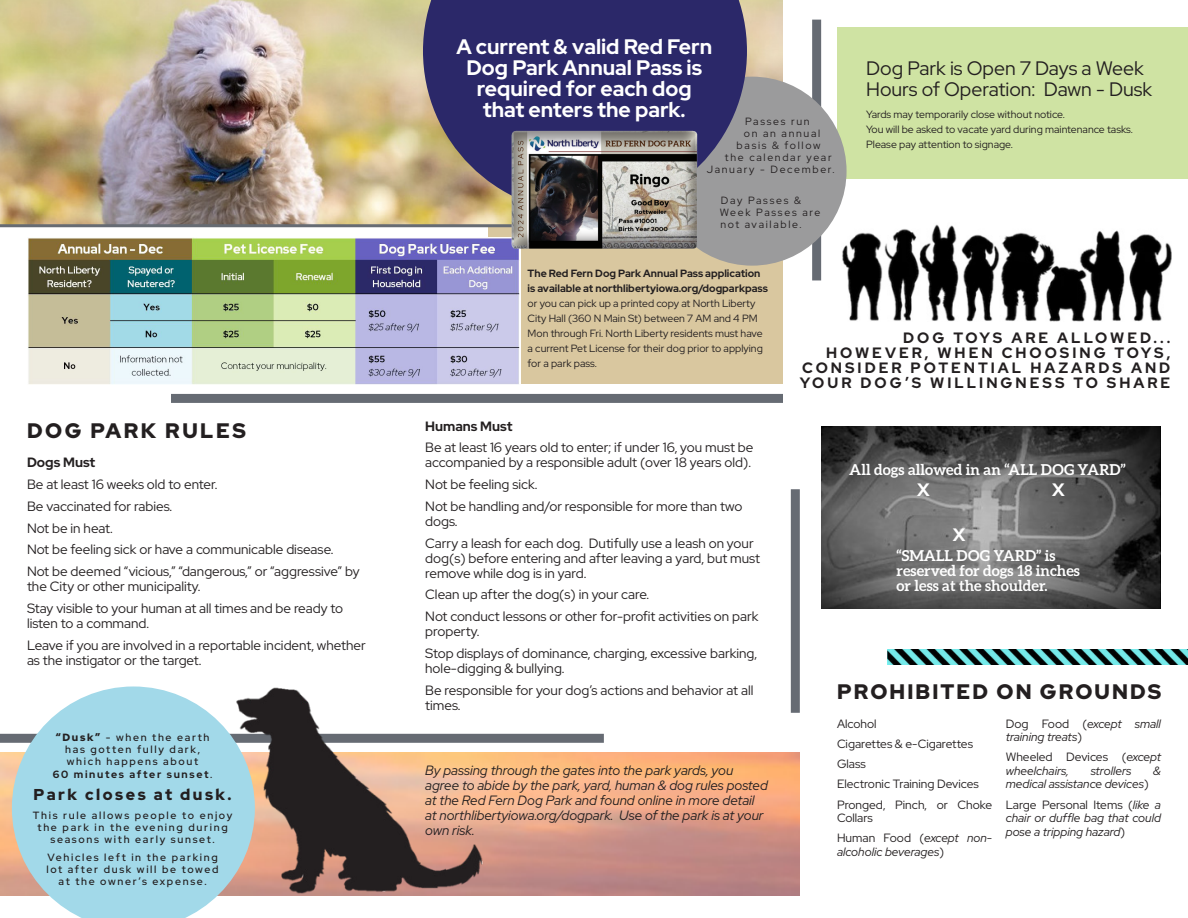
<style>
.page{position:relative;width:1188px;height:918px;background:#fff}
.page>*{position:absolute;margin:0;border:0;box-sizing:border-box;transform-origin:0 0}
.Bullet_Points{font:700 21px/21px "Red Hat Display";color:#fff;text-align:center}
.Title_Heading{font:900 21px "Red Hat Display";letter-spacing:.1em;color:#231f20}
.Title_Heading-2{font:900 21px "Red Hat Display";letter-spacing:.12em;color:#231f20}
.Body_Text{font:19.5px "Red Hat Display";color:#231f20}
.Body_Text-2{font:700 18px "Red Hat Display";color:#fff}
.Title_Heading-3{font:900 15.75px "Red Hat Display";letter-spacing:.16em;color:#231f20}
.Subheaading{font:700 15px/15px "Red Hat Display";letter-spacing:.2em;color:#231f20;text-align:justify}
.Body_Text-3{font:700 15px/15px "Aleo";color:#fff}
.Body_Text-4{font:13.5px/15px "Red Hat Display";color:#231f20}
.Body_Text-5{font:italic 13.5px/15px "Red Hat Display";color:#231f20}
.Body_Text-6{font:700 13.5px "Red Hat Display";color:#231f20}
.Body_Text-7{font:italic 12px/13.5px "Red Hat Display";color:#231f20}
.Body_Text-8{font:12px/13.5px "Red Hat Display";color:#231f20}
.Body_Text-9{font:10.5px/15px "Red Hat Display";color:#231f20}
.Title_Heading-4{font:500 10.5px/12px "Red Hat Display";letter-spacing:.16em;color:#231f20;text-align:center}
.Title_Heading-5{font:10.5px/12px "Red Hat Display";letter-spacing:.16em;color:#231f20}
.Title_Heading-6{font:700 10.5px "Red Hat Display";letter-spacing:.16em;color:#231f20}
.s1{font-weight:900}
.s2{font-weight:500}
.s3{font-weight:700}
.s4{font-style:normal}
</style>
<div class="page">
<div style="left:488px;top:213px;width:295px;height:170px;background:#d9c79f"></div>
<div style="left:812px;top:20px;width:9px;height:260px;background:#666b73"></div>
<img style="left:0;top:0;width:783px;height:224px">
<div style="left:837px;top:27px;width:351px;height:151px;background:#cfe3a3"></div>
<div style="left:791px;top:489px;width:9px;height:224px;background:#666b73"></div>
<div style="left:0;top:734px;width:604px;height:9px;background:#666b73"></div>
<img style="left:821px;top:426px;width:340px;height:182px">
<img style="left:842px;top:224px;width:329px;height:98px">
<div style="left:171px;top:394px;width:612px;height:9px;background:#666b73"></div>
<img style="left:888px;top:650px;width:300px;height:15px">
<svg style="left:12px;top:686px;width:221px;height:232px;background:#aedbe8"></svg>
<img style="left:233px;top:687px;width:256px;height:209px">
<img style="left:28px;top:237px;width:493px;height:148px">
<hr style="left:0;top:224px;width:728px;height:3px;background:#666b73">
<div style="left:658px;top:77px;width:189px;height:189px;background:#9b9b9c;border-radius:50%"></div>
<svg style="left:423px;top:0;width:324px;height:213px;background:#423d6e"></svg>
<div style="left:509px;top:129px;width:190px;height:122px;background:#231f20;opacity:.5"></div>
<p class="Title_Heading-2" style="left:27px;top:417px;width:221px">DOG PARK RULES</p>
<p class="Body_Text-6" style="left:27px;top:454px;width:70px">Dogs Must</p>
<p class="Body_Text-4" style="left:27px;top:477px;width:192px">Be at least 16 weeks old to enter.</p>
<p class="Body_Text-4" style="left:27px;top:498px;width:147px">Be vaccinated for rabies.</p>
<p class="Body_Text-4" style="left:27px;top:520px;width:87px">Not be in heat.</p>
<p class="Body_Text-4" style="left:27px;top:542px;width:308px">Not be feeling sick or have a communicable disease.</p>
<p class="Body_Text-4" style="left:27px;top:564px;width:334px">Not be deemed “vicious,” “dangerous,” or “aggressive” by the City or other municipality.</p>
<p class="Body_Text-4" style="left:27px;top:600px;width:318px">Stay visible to your human at all times and be ready to listen to a command.</p>
<p class="Body_Text-4" style="left:27px;top:637px;width:340px">Leave if you are involved in a reportable incident, whether as the instigator or the target.</p>
<p class="Title_Heading-4" style="left:56px;top:731px;width:155px"><span class="s1">“Dusk”</span> - when the earth has gotten fully dark, which happens about</p>
<p class="Title_Heading-6" style="left:53px;top:768px;width:161px">60 minutes after sunset<span class="s2">.</span></p>
<p class="Title_Heading-3" style="left:34px;top:784px;width:200px">Park closes at dusk.</p>
<p class="Title_Heading-4" style="left:33px;top:809px;width:201px">This rule allows people to enjoy the park in the evening during seasons with early sunset.</p>
<p class="Title_Heading-4" style="left:47px;top:851px;width:174px">Vehicles left in the parking lot after dusk will be towed at the owner’s expense.</p>
<p class="Bullet_Points" style="left:456px;top:36px;width:257px">A current &amp; valid Red Fern<br>Dog Park Annual Pass is required for each dog that enters the park.</p>
<p class="Title_Heading-5" style="left:745px;top:115px;width:66px">Passes run</p>
<p class="Title_Heading-5" style="left:744px;top:127px;width:78px">on an annual</p>
<p class="Title_Heading-5" style="left:737px;top:139px;width:85px">basis &amp; follow</p>
<p class="Title_Heading-5" style="left:725px;top:151px;width:108px">the calendar year</p>
<p class="Title_Heading-5" style="left:707px;top:163px;width:129px">January - December.</p>
<p class="Title_Heading-5" style="left:720px;top:194px;width:102px">Day Passes &amp;<br>Week Passes are not available.</p>
<p class="Body_Text" style="left:866px;top:55px;width:279px">Dog Park is Open 7 Days a Week</p>
<p class="Body_Text" style="left:866px;top:77px;width:288px">Hours of Operation: Dawn - Dusk</p>
<p class="Body_Text-9" style="left:866px;top:107px;width:200px">Yards may temporarily close without notice.</p>
<p class="Body_Text-9" style="left:866px;top:122px;width:268px">You will be asked to vacate yard during maintenance tasks.</p>
<p class="Body_Text-9" style="left:866px;top:137px;width:148px">Please pay attention to signage.</p>
<p class="Body_Text-9" style="left:528px;top:266px;width:242px"><span class="s3">The Red Fern Dog Park Annual Pass application is available at northlibertyiowa.org/dogparkpass </span>or you can pick up a printed copy at North Liberty City Hall (360 N Main St) between 7 AM and 4 PM Mon through Fri. North Liberty residents must have a current Pet License for their dog prior to applying for a park pass.</p>
<p class="Body_Text-6" style="left:425px;top:417px;width:89px">Humans Must</p>
<p class="Body_Text-4" style="left:425px;top:440px;width:330px">Be at least 16 years old to enter; if under 16, you must be accompanied by a responsible adult (over 18 years old).</p>
<p class="Body_Text-4" style="left:425px;top:477px;width:114px">Not be feeling sick.</p>
<p class="Body_Text-4" style="left:425px;top:498px;width:319px">Not be handling and/or responsible for more than two dogs.</p>
<p class="Body_Text-4" style="left:425px;top:535px;width:336px">Carry a leash for each dog. Dutifully use a leash on your dog(s) before entering and after leaving a yard, but must remove while dog is in yard.</p>
<p class="Body_Text-4" style="left:425px;top:587px;width:225px">Clean up after the dog(s) in your care.</p>
<p class="Body_Text-4" style="left:425px;top:609px;width:335px">Not conduct lessons or other for-profit activities on park property.</p>
<p class="Body_Text-4" style="left:425px;top:645px;width:333px">Stop displays of dominance, charging, excessive barking, hole-digging &amp; bullying.</p>
<p class="Body_Text-4" style="left:425px;top:682px;width:330px">Be responsible for your dog’s actions and behavior at all times.</p>
<p class="Body_Text-5" style="left:425px;top:762px;width:344px">By passing through the gates into the park yards, you agree to abide by the park, yard, human &amp; dog rules posted at the Red Fern Dog Park and found online in more detail at northlibertyiowa.org/dogpark. Use of the park is at your own risk.</p>
<p class="Subheaading" style="left:903px;top:330px;width:269px">DOG TOYS ARE ALLOWED...</p>
<p class="Subheaading" style="left:800px;top:345px;width:372px;text-indent:26px">HOWEVER, WHEN CHOOSING TOYS, CONSIDER POTENTIAL HAZARDS AND YOUR DOG’S WILLINGNESS TO SHARE</p>
<p class="Body_Text-3" style="left:849px;top:461px;width:278px">All dogs allowed in an “ALL DOG YARD”</p>
<p class="Body_Text-2" style="left:917px;top:478px;width:14px">X</p>
<p class="Body_Text-2" style="left:1052px;top:478px;width:14px">X</p>
<p class="Body_Text-2" style="left:953px;top:523px;width:14px">X</p>
<p class="Body_Text-3" style="left:896px;top:548px;width:185px">“SMALL DOG YARD” is reserved for dogs 18 inches or less at the shoulder.</p>
<p class="Title_Heading" style="left:837px;top:678px;width:326px">PROHIBITED ON GROUNDS</p>
<p class="Body_Text-8" style="left:837px;top:717px;width:41px">Alcohol</p>
<p class="Body_Text-8" style="left:837px;top:737px;width:138px">Cigarettes &amp; e-Cigarettes</p>
<p class="Body_Text-8" style="left:837px;top:757px;width:30px">Glass</p>
<p class="Body_Text-8" style="left:837px;top:777px;width:143px">Electronic Training Devices</p>
<p class="Body_Text-8" style="left:837px;top:798px;width:157px">Pronged, Pinch, or Choke<br>Collars</p>
<p class="Body_Text-7" style="left:837px;top:831px;width:157px"><span class="s4">Human Food (</span>except non&shy;alcoholic beverages<span class="s4">)</span></p>
<p class="Body_Text-7" style="left:1006px;top:717px;width:157px"><span class="s4">Dog Food (</span>except small training treats<span class="s4">)</span></p>
<p class="Body_Text-7" style="left:1006px;top:750px;width:157px"><span class="s4">Wheeled Devices (</span>except wheelchairs,</p>
<p class="Body_Text-7" style="left:1091px;top:764px;width:42px">strollers</p>
<p class="Body_Text-7" style="left:1153px;top:764px;width:9px">&amp;</p>
<p class="Body_Text-7" style="left:1006px;top:777px;width:144px">medical assistance devices<span class="s4">)</span></p>
<p class="Body_Text-7" style="left:1006px;top:798px;width:157px;text-align:justify"><span class="s4">Large Personal Items (</span>like a chair or duffle bag that could pose a tripping hazard<span class="s4">)</span></p>
</div>
